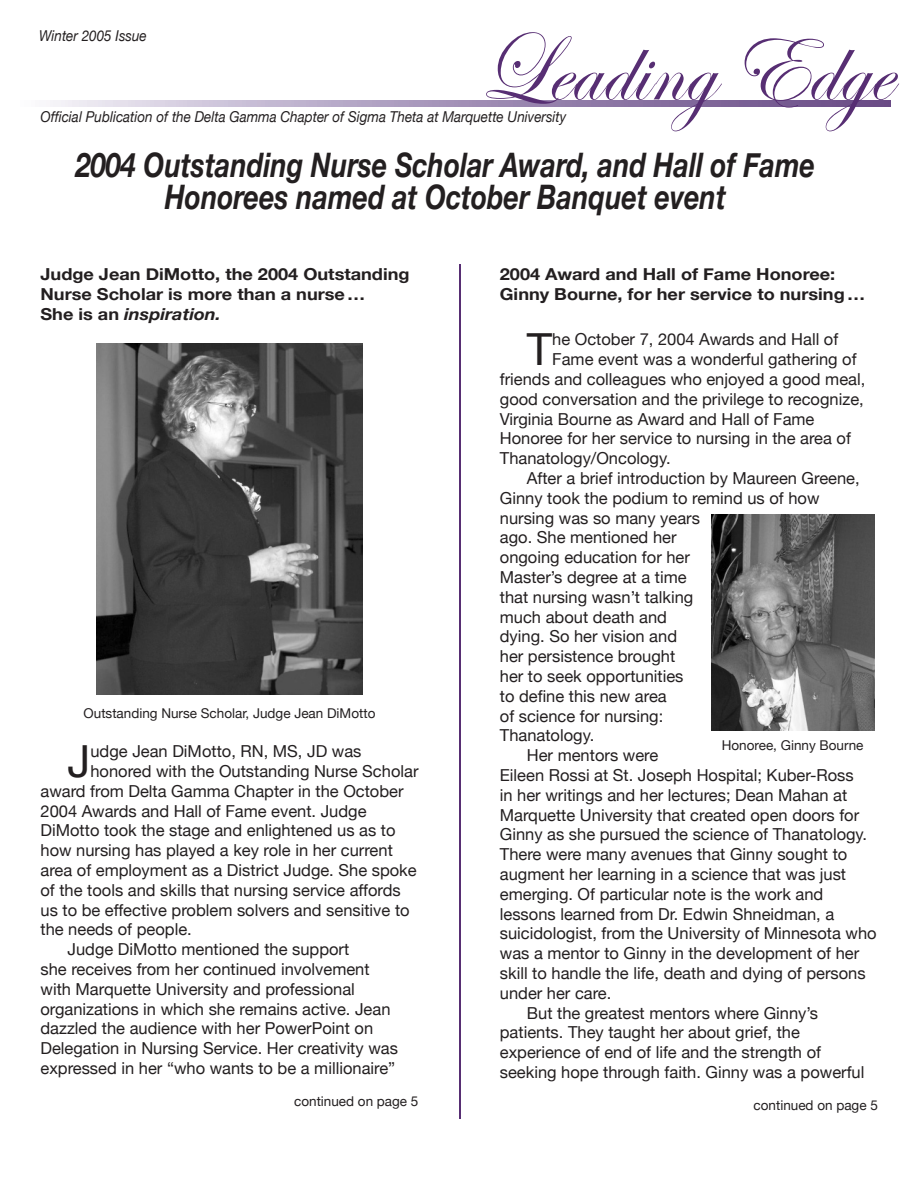
<style>
.page{position:relative;width:918px;height:1188px;background:#fff}
.page>*{position:absolute;margin:0;border:0;box-sizing:border-box;transform-origin:0 0}
.t1{font:99px "Edwardian Script ITC";letter-spacing:.005em;color:#572e73;scale:.91 1}
.t2{font:44.25px "Helvetica Neue";color:#231f20}
.t3{font:italic 700 33.75px/32.4px "Helvetica Neue";color:#231f20;text-align:center;scale:.8 1}
.t4{font:16.5px "Helvetica Neue";color:#231f20}
.t5{font:700 16.5px/19.8px "Helvetica Neue";color:#231f20;scale:1.1 1}
.t6{font:italic 15px "Helvetica Neue";color:#231f20;scale:.9 1}
.t7{font:13.5px "Helvetica Neue";color:#231f20}
.s1{font-style:italic}
</style>
<div class="page">
<svg style="left:50px;top:100px;width:841px;height:7px;background:#a594b8"></svg>
<hr style="left:460px;top:264px;width:1px;height:855px;background:#572e73">
<img style="left:711px;top:514px;width:164px;height:216px">
<img style="left:97px;top:344px;width:266px;height:351px">
<p class="t6" style="left:39px;top:27px;width:121px">Winter 2005 Issue</p>
<h1 class="t1" style="left:478px;top:15px;width:455px">Leading Edge</h1>
<p class="t6" style="left:40px;top:108px;width:586px">Official Publication of the Delta Gamma Chapter of Sigma Theta at Marquette University</p>
<h3 class="t3" style="left:76px;top:148px;width:925px">2004 Outstanding Nurse Scholar Award, and Hall of Fame<br>Honorees named at October Banquet event</h3>
<p class="t5" style="left:40px;top:264px;width:337px">Judge Jean DiMotto, the 2004 Outstanding<br>Nurse Scholar is more than a nurse …<br>She is an <span class="s1">inspiration.</span></p>
<p class="t7" style="left:84px;top:705px;width:293px">Outstanding Nurse Scholar, Judge Jean DiMotto</p>
<h2 class="t2" style="left:68px;top:735px;width:24px">J</h2>
<p class="t4" style="left:90px;top:741px;width:273px">udge Jean DiMotto, RN, MS, JD was</p>
<p class="t4" style="left:90px;top:761px;width:330px">honored with the Outstanding Nurse Scholar</p>
<p class="t4" style="left:40px;top:781px;width:365px">award from Delta Gamma Chapter in the October</p>
<p class="t4" style="left:40px;top:801px;width:328px">2004 Awards and Hall of Fame event. Judge</p>
<p class="t4" style="left:40px;top:821px;width:357px">DiMotto took the stage and enlightened us as to</p>
<p class="t4" style="left:40px;top:840px;width:354px">how nursing has played a key role in her current</p>
<p class="t4" style="left:40px;top:860px;width:378px">area of employment as a District Judge. She spoke</p>
<p class="t4" style="left:40px;top:880px;width:362px">of the tools and skills that nursing service affords</p>
<p class="t4" style="left:40px;top:900px;width:371px">us to be effective problem solvers and sensitive to</p>
<p class="t4" style="left:40px;top:920px;width:153px">the needs of people.</p>
<p class="t4" style="left:68px;top:939px;width:283px">Judge DiMotto mentioned the support</p>
<p class="t4" style="left:40px;top:959px;width:331px">she receives from her continued involvement</p>
<p class="t4" style="left:40px;top:979px;width:316px">with Marquette University and professional</p>
<p class="t4" style="left:40px;top:999px;width:352px">organizations in which she remains active. Jean</p>
<p class="t4" style="left:40px;top:1019px;width:334px">dazzled the audience with her PowerPoint on</p>
<p class="t4" style="left:40px;top:1038px;width:359px">Delegation in Nursing Service. Her creativity was</p>
<p class="t4" style="left:40px;top:1058px;width:356px">expressed in her “who wants to be a millionaire”</p>
<p class="t7" style="left:294px;top:1093px;width:126px">continued on page 5</p>
<p class="t5" style="left:500px;top:264px;width:334px">2004 Award and Hall of Fame Honoree:<br>Ginny Bourne, for her service to nursing …</p>
<h2 class="t2" style="left:527px;top:323px;width:27px">T</h2>
<p class="t4" style="left:552px;top:330px;width:288px">he October 7, 2004 Awards and Hall of</p>
<p class="t4" style="left:552px;top:350px;width:306px">Fame event was a wonderful gathering of</p>
<p class="t4" style="left:500px;top:369px;width:367px">friends and colleagues who enjoyed a good meal,</p>
<p class="t4" style="left:500px;top:389px;width:365px">good conversation and the privilege to recognize,</p>
<p class="t4" style="left:500px;top:409px;width:316px">Virginia Bourne as Award and Hall of Fame</p>
<p class="t4" style="left:500px;top:429px;width:353px">Honoree for her service to nursing in the area of</p>
<p class="t4" style="left:500px;top:449px;width:172px">Thanatology/Oncology.</p>
<p class="t4" style="left:527px;top:468px;width:334px">After a brief introduction by Maureen Greene,</p>
<p class="t4" style="left:500px;top:488px;width:321px">Ginny took the podium to remind us of how</p>
<p class="t4" style="left:500px;top:508px;width:202px">nursing was so many years</p>
<p class="t4" style="left:500px;top:528px;width:178px">ago. She mentioned her</p>
<p class="t4" style="left:500px;top:548px;width:192px">ongoing education for her</p>
<p class="t4" style="left:500px;top:567px;width:188px">Master’s degree at a time</p>
<p class="t4" style="left:500px;top:587px;width:195px">that nursing wasn’t talking</p>
<p class="t4" style="left:500px;top:607px;width:169px">much about death and</p>
<p class="t4" style="left:500px;top:627px;width:179px">dying. So her vision and</p>
<p class="t4" style="left:500px;top:647px;width:177px">her persistence brought</p>
<p class="t4" style="left:500px;top:666px;width:185px">her to seek opportunities</p>
<p class="t4" style="left:500px;top:686px;width:168px">to define this new area</p>
<p class="t4" style="left:500px;top:706px;width:165px">of science for nursing:</p>
<p class="t4" style="left:500px;top:726px;width:96px">Thanatology.</p>
<p class="t4" style="left:527px;top:746px;width:133px">Her mentors were</p>
<p class="t4" style="left:500px;top:765px;width:355px">Eileen Rossi at St. Joseph Hospital; Kuber-Ross</p>
<p class="t4" style="left:500px;top:785px;width:349px">in her writings and her lectures; Dean Mahan at</p>
<p class="t4" style="left:500px;top:805px;width:361px">Marquette University that created open doors for</p>
<p class="t4" style="left:500px;top:825px;width:369px">Ginny as she pursued the science of Thanatology.</p>
<p class="t4" style="left:500px;top:845px;width:349px">There were many avenues that Ginny sought to</p>
<p class="t4" style="left:500px;top:864px;width:348px">augment her learning in a science that was just</p>
<p class="t4" style="left:500px;top:884px;width:325px">emerging. Of particular note is the work and</p>
<p class="t4" style="left:500px;top:904px;width:336px">lessons learned from Dr. Edwin Shneidman, a</p>
<p class="t4" style="left:500px;top:924px;width:378px">suicidologist, from the University of Minnesota who</p>
<p class="t4" style="left:500px;top:944px;width:361px">was a mentor to Ginny in the development of her</p>
<p class="t4" style="left:500px;top:963px;width:367px">skill to handle the life, death and dying of persons</p>
<p class="t4" style="left:500px;top:983px;width:113px">under her care.</p>
<p class="t4" style="left:527px;top:1003px;width:293px">But the greatest mentors where Ginny’s</p>
<p class="t4" style="left:500px;top:1023px;width:302px">patients. They taught her about grief, the</p>
<p class="t4" style="left:500px;top:1043px;width:323px">experience of end of life and the strength of</p>
<p class="t4" style="left:500px;top:1062px;width:366px">seeking hope through faith. Ginny was a powerful</p>
<p class="t7" style="left:754px;top:1097px;width:126px">continued on page 5</p>
<p class="t7" style="left:722px;top:737px;width:143px">Honoree, Ginny Bourne</p>
</div>
